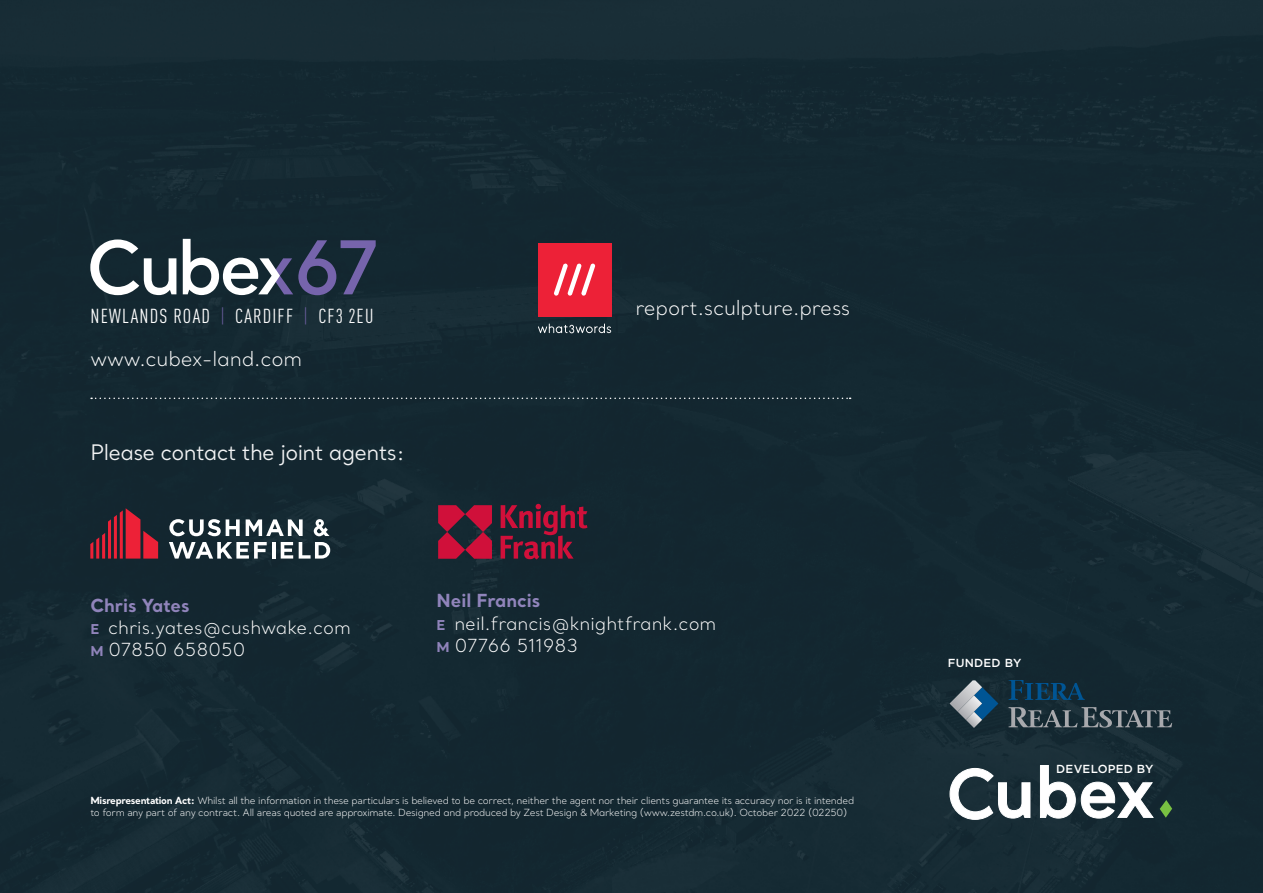
<style>
.page{position:relative;width:1263px;height:893px;background:#132831}
.page>*{position:absolute;margin:0;border:0;box-sizing:border-box;transform-origin:0 0}
.t1{font:21.3px "Santral";letter-spacing:-.03em;color:#f2f3f4}
.t2{font:300 19.95px "Santral";letter-spacing:-.01em;color:#fff}
.t3{font:condensed 19.95px "DIN Pro";letter-spacing:.06em;color:#fbfbfb}
.t4{font:300 17.85px/22.4px "Santral";color:#fff}
.t5{font:500 11.7px "Gotham";letter-spacing:.02em;color:#fff}
.t6{font:300 9.75px/12px "Santral";letter-spacing:-.03em;color:#fff}
.s1{color:#fff}
.s2{font-weight:300;color:#7664ac}
.s3{font-weight:700;color:#9084bb}
.s4{font-weight:700;font-size:13.5px;color:#9084bb}
.s5{font-weight:700}
</style>
<div class="page">
<div style="left:538px;top:243px;width:73px;height:73px;background:#ed2137"></div>
<svg style="left:554px;top:263px;width:41px;height:33px"></svg>
<svg style="left:538px;top:324px;width:73px;height:9px"></svg>
<svg style="left:91px;top:398px;width:760px;height:1px"></svg>
<svg style="left:949px;top:765px;width:205px;height:55px"></svg>
<svg style="left:1160px;top:800px;width:12px;height:18px"></svg>
<svg style="left:949px;top:680px;width:49px;height:48px;background:#4d6676"></svg>
<svg style="left:1008px;top:680px;width:77px;height:20px;background:#0d3752"></svg>
<svg style="left:1008px;top:707px;width:164px;height:21px;background:#425058"></svg>
<svg style="left:90px;top:508px;width:68px;height:51px;background:#742332"></svg>
<hr style="left:272px;top:542px;width:3px;height:17px;background:#fff">
<svg style="left:281px;top:542px;width:12px;height:17px"></svg>
<svg style="left:299px;top:542px;width:31px;height:17px"></svg>
<svg style="left:169px;top:519px;width:71px;height:17px"></svg>
<svg style="left:246px;top:519px;width:57px;height:17px"></svg>
<svg style="left:169px;top:542px;width:98px;height:17px"></svg>
<svg style="left:314px;top:519px;width:15px;height:17px"></svg>
<svg style="left:90px;top:239px;width:86px;height:56px"></svg>
<svg style="left:183px;top:239px;width:193px;height:56px"></svg>
<svg style="left:438px;top:505px;width:54px;height:54px;background:#901837"></svg>
<svg style="left:501px;top:504px;width:86px;height:55px;background:#591d33"></svg>
<h2 class="t3" style="left:91px;top:302px;width:284px"><span class="s1">NEWLANDS ROAD</span> <span class="s2">|</span> CARDIFF <span class="s2">|</span> CF3 2EU</h2>
<h2 class="t2" style="left:90px;top:346px;width:213px">www.cubex-land.com</h2>
<h1 class="t1" style="left:90px;top:438px;width:316px">Please contact the joint agents:</h1>
<h2 class="t2" style="left:635px;top:295px;width:216px">report.sculpture.press</h2>
<h3 class="t4" style="left:90px;top:594px;width:262px"><span class="s3">Chris Yates<br></span><span class="s4">E</span> chris.yates@cushwake.com<br><span class="s4">M</span> 07850 658050</h3>
<h3 class="t4" style="left:437px;top:589px;width:281px"><span class="s3">Neil Francis<br></span><span class="s4">E</span> neil.francis@knightfrank.com<br><span class="s4">M</span> 07766 511983</h3>
<p class="t6" style="left:90px;top:795px;width:765px"><span class="s5">Misrepresentation Act:</span> Whilst all the information in these particulars is believed to be correct, neither the agent nor their clients guarantee its accuracy nor is it intended to form any part of any contract. All areas quoted are approximate. Designed and produced by Zest Design &amp; Marketing (www.zestdm.co.uk). October 2022 (02250)</p>
<p class="t5" style="left:948px;top:656px;width:75px">FUNDED BY</p>
<p class="t5" style="left:1056px;top:761px;width:99px">DEVELOPED BY</p>
</div>
